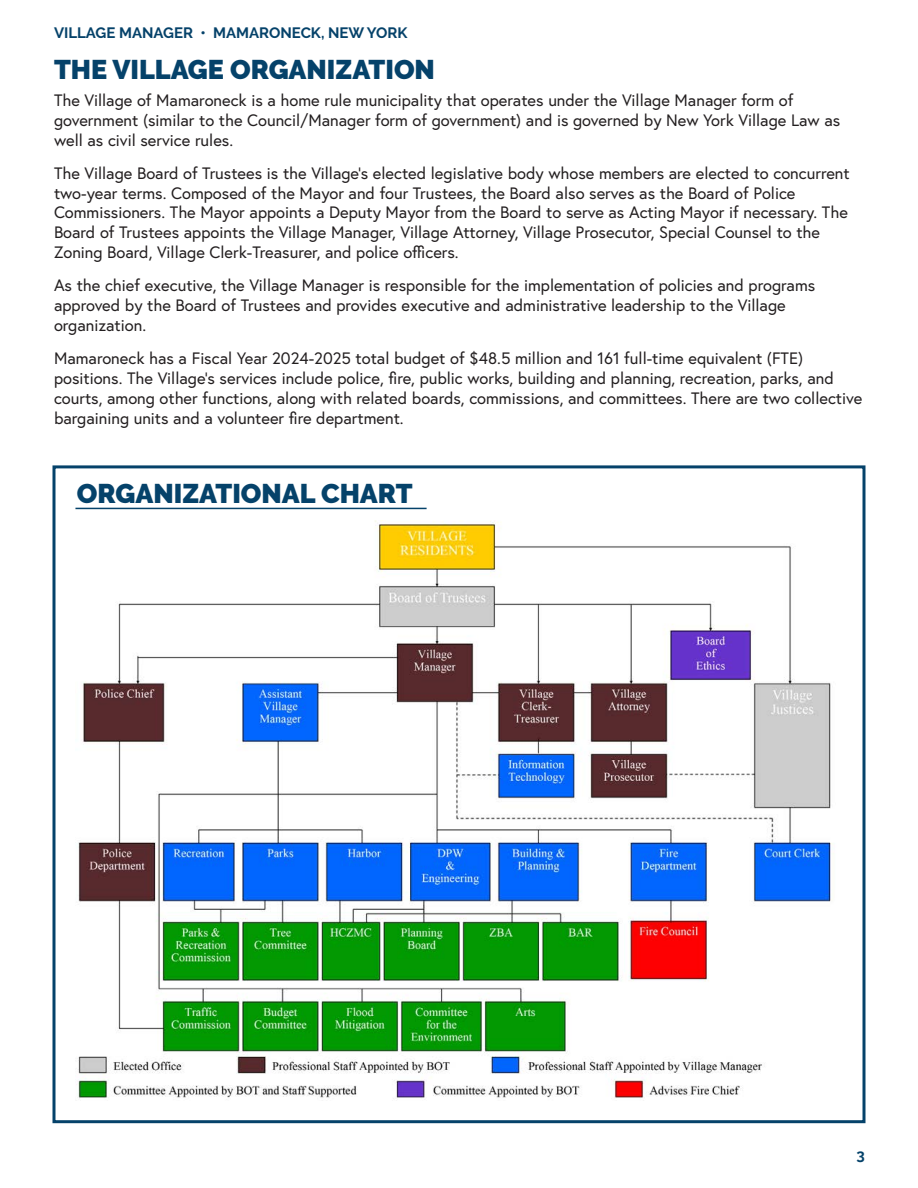
<style>
.page{position:relative;width:918px;height:1188px;background:#fff}
.page>*{position:absolute;margin:0;border:0;box-sizing:border-box;transform-origin:0 0}
.Paragraph_Style_2{font:900 27px "Raleway";color:#05426a}
.Paragraph_Style_1{font:16.5px/19.8px "Europa";color:#231f20}
.Paragraph_Style_2-2{font:700 15px "Raleway";color:#05426a}
</style>
<div class="page">
<img style="left:76px;top:521px;width:757px;height:577px">
<div style="left:52px;top:465px;width:814px;height:658px;border:3px solid #05426a"></div>
<hr style="left:75px;top:508px;width:352px;height:1px;background:#05426a">
<p class="Paragraph_Style_2-2" style="left:54px;top:24px;width:355px">VILLAGE MANAGER • MAMARONECK, NEW YORK</p>
<p class="Paragraph_Style_2" style="left:54px;top:54px;width:383px">THE VILLAGE ORGANIZATION</p>
<p class="Paragraph_Style_1" style="left:54px;top:90px;width:788px">The Village of Mamaroneck is a home rule municipality that operates under the Village Manager form of government (similar to the Council/Manager form of government) and is governed by New York Village Law as well as civil service rules.</p>
<p class="Paragraph_Style_1" style="left:54px;top:163px;width:797px">The Village Board of Trustees is the Village's elected legislative body whose members are elected to concurrent two-year terms. Composed of the Mayor and four Trustees, the Board also serves as the Board of Police Commissioners. The Mayor appoints a Deputy Mayor from the Board to serve as Acting Mayor if necessary. The Board of Trustees appoints the Village Manager, Village Attorney, Village Prosecutor, Special Counsel to the Zoning Board, Village Clerk-Treasurer, and police officers.</p>
<p class="Paragraph_Style_1" style="left:54px;top:275px;width:763px">As the chief executive, the Village Manager is responsible for the implementation of policies and programs approved by the Board of Trustees and provides executive and administrative leadership to the Village organization.</p>
<p class="Paragraph_Style_1" style="left:54px;top:348px;width:810px">Mamaroneck has a Fiscal Year 2024-2025 total budget of $48.5 million and 161 full-time equivalent (FTE) positions. The Village’s services include police, fire, public works, building and planning, recreation, parks, and courts, among other functions, along with related boards, commissions, and committees. There are two collective bargaining units and a volunteer fire department.</p>
<p class="Paragraph_Style_2" style="left:77px;top:478px;width:337px">ORGANIZATIONAL CHART</p>
<p class="Paragraph_Style_2-2" style="left:856px;top:1146px;width:10px">3</p>
</div>
